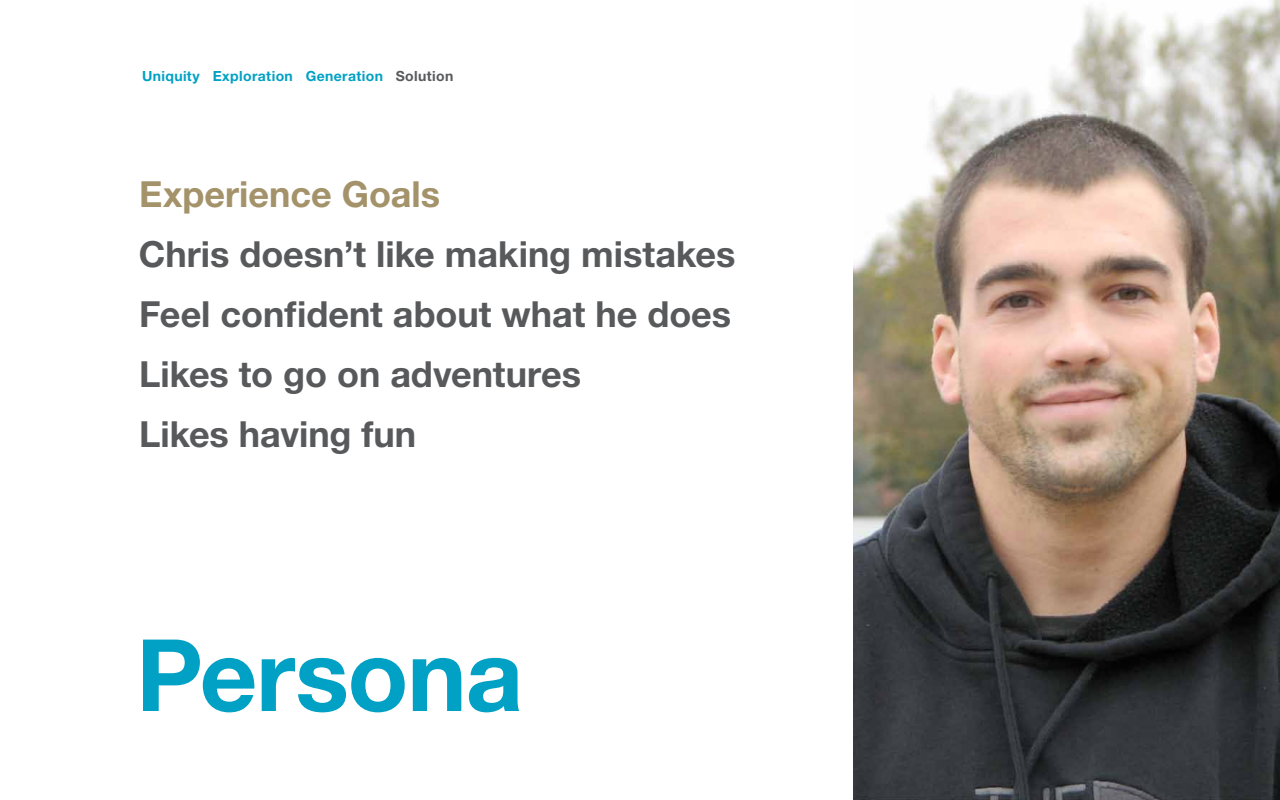
<style>
.page{position:relative;width:1280px;height:800px;background:#fff}
.page>*{position:absolute;margin:0;border:0;box-sizing:border-box;transform-origin:0 0}
.t1{font:700 100px "Helvetica Neue";letter-spacing:-.01em;color:#00a1c4}
.t2{font:700 36px/60px "Helvetica Neue";color:#58595b}
.t3{font:700 36px "Helvetica Neue";color:#a4936a}
.t4{font:700 14px "Helvetica Neue";letter-spacing:.025em;color:#00a1c4}
.s1{color:#58595b}
</style>
<div class="page">
<img style="left:853px;top:0;width:427px;height:800px">
<p class="t4" style="left:142px;top:67px;width:313px">Uniquity Exploration Generation <span class="s1">Solution</span></p>
<p class="t3" style="left:139px;top:172px;width:302px">Experience Goals</p>
<p class="t2" style="left:139px;top:223px;width:598px">Chris doesn’t like making mistakes<br>Feel confident about what he does<br>Likes to go on adventures<br>Likes having fun</p>
<h1 class="t1" style="left:136px;top:613px;width:388px">Persona</h1>
</div>
